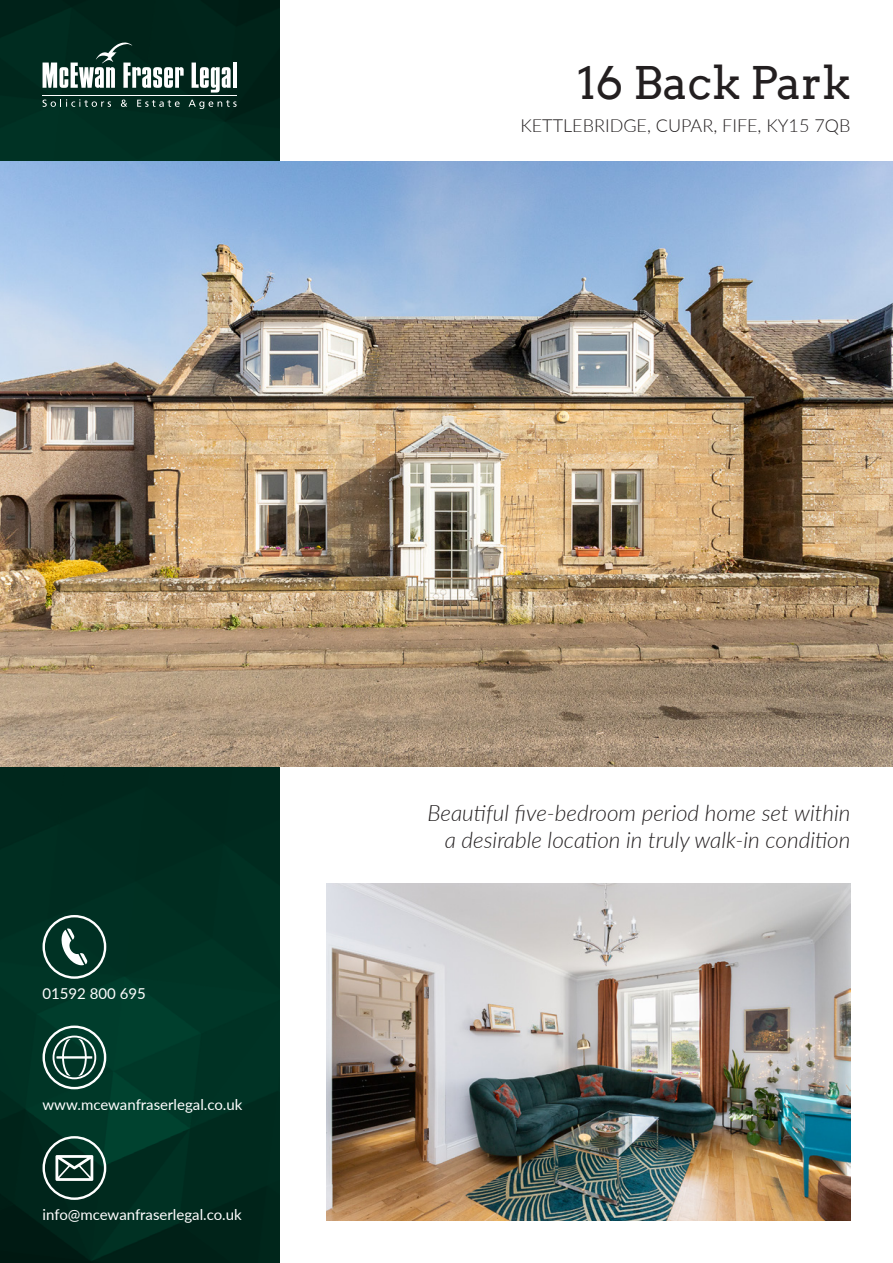
<style>
.page{position:relative;width:893px;height:1263px;background:#fff}
.page>*{position:absolute;margin:0;border:0;box-sizing:border-box;transform-origin:0 0}
.t1{font:45px "Arvo";color:#231f20}
.t2{font:italic 300 22.5px/27px "Lato";color:#231f20;text-align:right}
.t3{font:300 18px "Lato";color:#231f20}
.t4{font:15px "Lato";color:#fff}
</style>
<div class="page">
<img style="left:0;top:0;width:279px;height:1263px">
<img style="left:0;top:162px;width:893px;height:605px">
<svg style="left:43px;top:43px;width:141px;height:45px"></svg>
<svg style="left:192px;top:63px;width:39px;height:30px"></svg>
<hr style="left:233px;top:63px;width:4px;height:25px;background:#fff">
<hr style="left:43px;top:95px;width:194px;height:1px;background:#fff">
<svg style="left:43px;top:99px;width:68px;height:8px"></svg>
<svg style="left:121px;top:100px;width:6px;height:7px"></svg>
<svg style="left:137px;top:100px;width:43px;height:7px"></svg>
<svg style="left:189px;top:100px;width:48px;height:9px"></svg>
<img style="left:326px;top:883px;width:524px;height:337px">
<svg style="left:43px;top:915px;width:63px;height:64px;background:#335a4f"></svg>
<svg style="left:43px;top:1025px;width:63px;height:64px;background:#3a6559"></svg>
<svg style="left:43px;top:1136px;width:63px;height:64px;background:#3a5b52"></svg>
<h1 class="t1" style="left:577px;top:55px;width:275px">16 Back Park</h1>
<p class="t3" style="left:520px;top:113px;width:331px">KETTLEBRIDGE, CUPAR, FIFE, KY15 7QB</p>
<p class="t4" style="left:43px;top:983px;width:105px">01592 800 695</p>
<p class="t4" style="left:43px;top:1094px;width:201px">www.mcewanfraserlegal.co.uk</p>
<p class="t4" style="left:43px;top:1204px;width:201px">info@mcewanfraserlegal.co.uk</p>
<p class="t2" style="left:427px;top:798px;width:424px">Beautiful five-bedroom period home set within a desirable location in truly walk-in condition</p>
</div>
